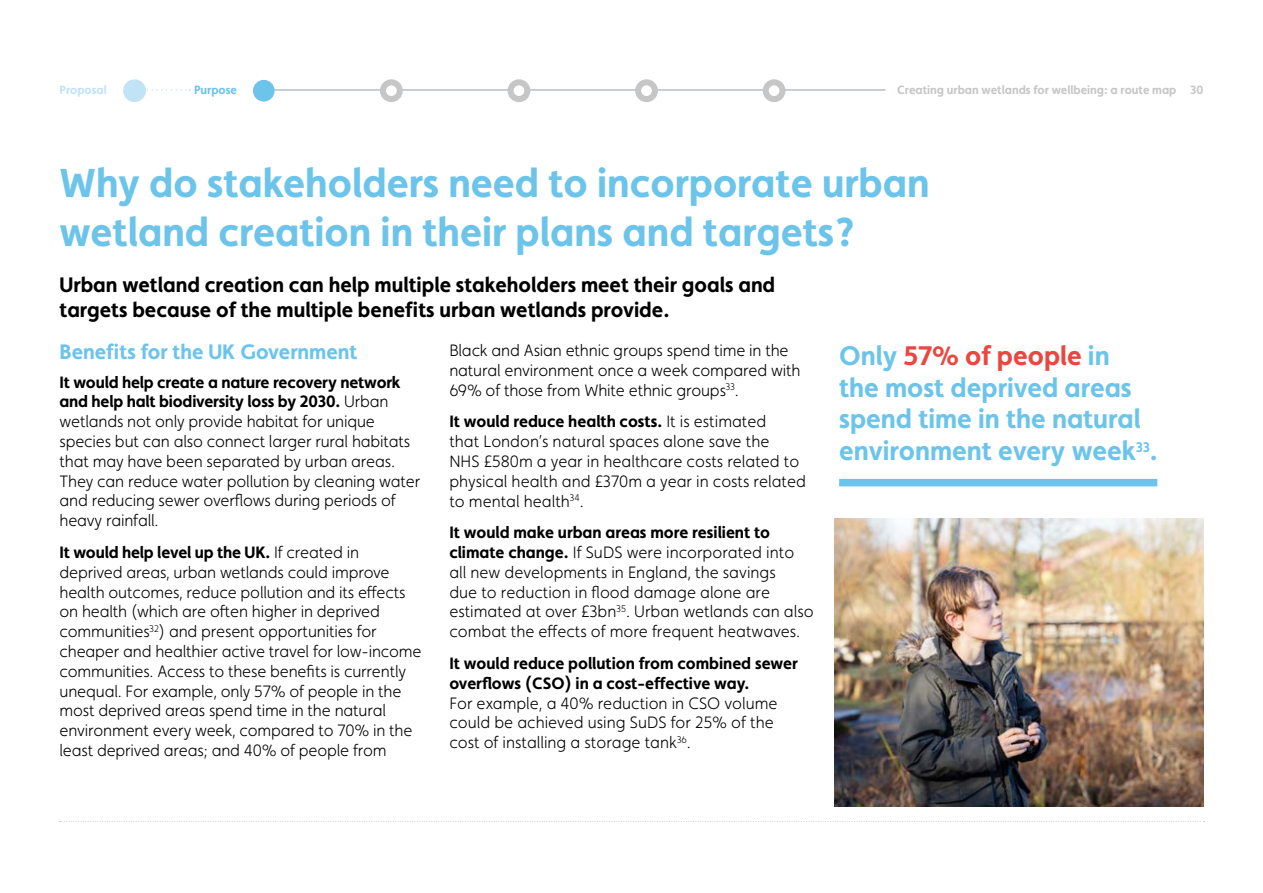
<style>
.page{position:relative;width:1263px;height:893px;background:#fff}
.page>*{position:absolute;margin:0;border:0;box-sizing:border-box;transform-origin:0 0}
.t1{font:700 40.5px/48.6px "Faricy New";color:#6cc4ea}
.t2{font:700 27px/31.5px "Faricy New";color:#6cc4ea}
.t3{font:700 21px/25.2px "Faricy New";color:#000}
.t4{font:700 21px "Faricy New";color:#6cc4ea}
.t5{font:300 16.5px/19.8px "Faricy New";letter-spacing:-.01em;color:#000}
.t6{font:700 16.5px/19.8px "Faricy New";color:#000}
.t7{font:700 12px "Faricy New";color:#c6c6c6}
.t8{font:700 12px "Faricy New";color:#c1e3f6}
.t9{font:700 12px "Faricy New";color:#6cc4ea}
.s1{font-weight:700}
.s2{color:#e9473f}
</style>
<div class="page">
<hr style="left:265px;top:89px;width:620px;height:2px;background:#c6c6c6">
<svg style="left:147px;top:89px;width:43px;height:2px"></svg>
<svg style="left:60px;top:821px;width:1144px;height:1px"></svg>
<div style="left:255px;top:82px;width:17px;height:17px;background:#6cc4ea;border-radius:50%"></div>
<div style="left:253px;top:80px;width:22px;height:22px;border:5px solid #6cc4ea;border-radius:50%"></div>
<div style="left:126px;top:82px;width:17px;height:17px;background:#c1e3f6;border-radius:50%"></div>
<div style="left:123px;top:79px;width:23px;height:23px;border:6px solid #c1e3f6;border-radius:50%"></div>
<div style="left:383px;top:82px;width:17px;height:17px;background:#fff;border-radius:50%"></div>
<div style="left:380px;top:79px;width:23px;height:23px;border:6px solid #c6c6c6;border-radius:50%"></div>
<div style="left:510px;top:82px;width:17px;height:17px;background:#fff;border-radius:50%"></div>
<div style="left:507px;top:79px;width:23px;height:23px;border:6px solid #c6c6c6;border-radius:50%"></div>
<div style="left:638px;top:82px;width:17px;height:17px;background:#fff;border-radius:50%"></div>
<div style="left:635px;top:79px;width:23px;height:23px;border:6px solid #c6c6c6;border-radius:50%"></div>
<div style="left:766px;top:82px;width:16px;height:17px;background:#fff;border-radius:50%"></div>
<div style="left:763px;top:79px;width:22px;height:23px;border:6px solid #c6c6c6;border-radius:50%"></div>
<div style="left:839px;top:479px;width:318px;height:7px;background:#6cc4ea"></div>
<img style="left:834px;top:519px;width:370px;height:287px">
<p class="t8" style="left:60px;top:83px;width:49px">Proposal</p>
<p class="t9" style="left:194px;top:83px;width:45px">Purpose</p>
<p class="t7" style="left:897px;top:83px;width:308px">Creating urban wetlands for wellbeing: a route map 30</p>
<h1 class="t1" style="left:60px;top:158px;width:871px">Why do stakeholders need to incorporate urban wetland creation in their plans and targets?</h1>
<p class="t3" style="left:60px;top:272px;width:717px">Urban wetland creation can help multiple stakeholders meet their goals and targets because of the multiple benefits urban wetlands provide.</p>
<p class="t4" style="left:60px;top:339px;width:299px">Benefits for the UK Government</p>
<p class="t5" style="left:60px;top:372px;width:362px"><span class="s1">It would help create a nature recovery network and help halt biodiversity loss by 2030.</span> Urban wetlands not only provide habitat for unique species but can also connect larger rural habitats that may have been separated by urban areas.<br>They can reduce water pollution by cleaning water and reducing sewer overflows during periods of heavy rainfall.</p>
<p class="t5" style="left:60px;top:542px;width:364px"><span class="s1">It would help level up the UK.</span> If created in deprived areas, urban wetlands could improve health outcomes, reduce pollution and its effects on health (which are often higher in deprived communities<sup>32</sup>) and present opportunities for cheaper and healthier active travel for low-income communities. Access to these benefits is currently unequal. For example, only 57% of people in the most deprived areas spend time in the natural environment every week, compared to 70% in the least deprived areas; and 40% of people from</p>
<p class="t5" style="left:449px;top:340px;width:353px">Black and Asian ethnic groups spend time in the natural environment once a week compared with<br>69% of those from White ethnic groups<sup>33</sup>.</p>
<p class="t5" style="left:449px;top:412px;width:358px"><span class="s1">It would reduce health costs.</span> It is estimated<br>that London’s natural spaces alone save the<br>NHS £580m a year in healthcare costs related to physical health and £370m a year in costs related to mental health<sup>34</sup>.</p>
<p class="t5" style="left:449px;top:523px;width:366px"><span class="s1">It would make urban areas more resilient to climate change.</span> If SuDS were incorporated into all new developments in England, the savings<br>due to reduction in flood damage alone are estimated at over £3bn<sup>35</sup>. Urban wetlands can also combat the effects of more frequent heatwaves.</p>
<p class="t6" style="left:449px;top:653px;width:350px">It would reduce pollution from combined sewer overflows (CSO) in a cost-effective way.</p>
<p class="t5" style="left:449px;top:693px;width:330px">For example, a 40% reduction in CSO volume could be achieved using SuDS for 25% of the cost of installing a storage tank<sup>36</sup>.</p>
<h2 class="t2" style="left:839px;top:340px;width:320px">Only <span class="s2">57% of people</span> in<br>the most deprived areas spend time in the natural environment every week<sup>33</sup>.</h2>
</div>
